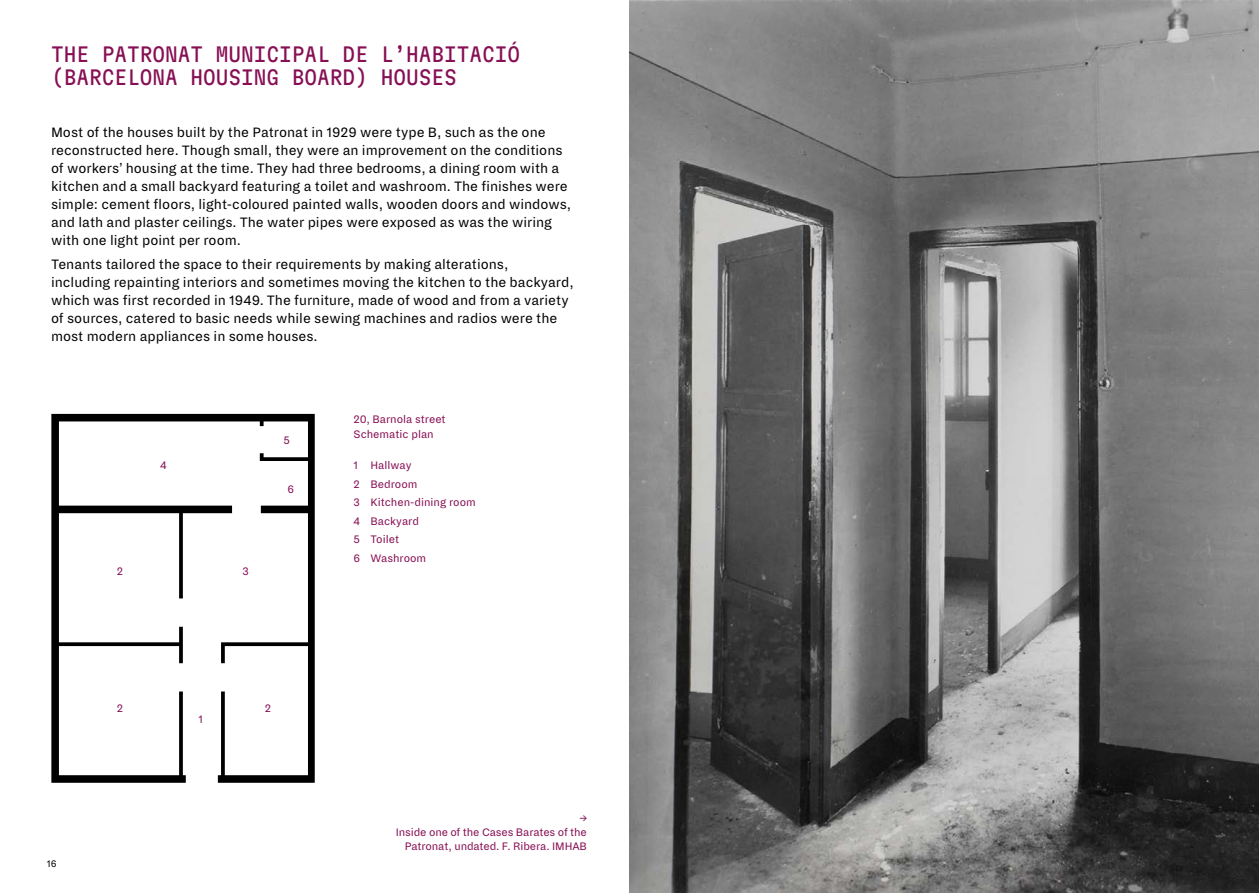
<style>
.page{position:relative;width:1259px;height:893px;background:#fff}
.page>*{position:absolute;margin:0;border:0;box-sizing:border-box;transform-origin:0 0}
.t1{font:19.5px/23.4px "Martian Mono";color:#870f54}
.t2{font:15px/18px "Dia";color:#000}
.t3{font:12px/18.6px "Dia";letter-spacing:-.005em;color:#870f54}
.t4{font:10.5px "Dia";color:#000}
</style>
<div class="page">
<svg style="left:51px;top:414px;width:264px;height:369px"></svg>
<img style="left:629px;top:0;width:630px;height:893px">
<h1 class="t1" style="left:51px;top:42px;width:470px">THE PATRONAT MUNICIPAL DE L’HABITACIÓ (BARCELONA HOUSING BOARD) HOUSES</h1>
<p class="t2" style="left:51px;top:123px;width:521px">Most of the houses built by the Patronat in 1929 were type B, such as the one reconstructed here. Though small, they were an improvement on the conditions of workers’ housing at the time. They had three bedrooms, a dining room with a kitchen and a small backyard featuring a toilet and washroom. The finishes were simple: cement floors, light-coloured painted walls, wooden doors and windows, and lath and plaster ceilings. The water pipes were exposed as was the wiring with one light point per room.</p>
<p class="t2" style="left:51px;top:256px;width:524px">Tenants tailored the space to their requirements by making alterations,<br>including repainting interiors and sometimes moving the kitchen to the backyard, which was first recorded in 1949. The furniture, made of wood and from a variety of sources, catered to basic needs while sewing machines and radios were the most modern appliances in some houses.</p>
<p class="t4" style="left:47px;top:858px;width:11px">16</p>
<p class="t3" style="left:160px;top:456px;width:8px">4</p>
<p class="t3" style="left:117px;top:562px;width:8px">2</p>
<p class="t3" style="left:243px;top:562px;width:8px">3</p>
<p class="t3" style="left:283px;top:431px;width:8px">5</p>
<p class="t3" style="left:287px;top:480px;width:8px">6</p>
<p class="t3" style="left:117px;top:699px;width:8px">2</p>
<p class="t3" style="left:198px;top:710px;width:6px">1</p>
<p class="t3" style="left:265px;top:699px;width:8px">2</p>
<p class="t3" style="left:353px;top:413px;width:94px;line-height:14.4px">20, Barnola street<br>Schematic plan</p>
<p class="t3" style="left:353px;top:456px;width:124px">1 Hallway<br>2 Bedroom<br>3 Kitchen-dining room<br>4 Backyard<br>5 Toilet<br>6 Washroom</p>
<p class="t3" style="left:396px;top:811px;width:193px;line-height:14.4px;text-align:right">→<br>Inside one of the Cases Barates of the<br>Patronat, undated. F. Ribera. IMHAB</p>
</div>
